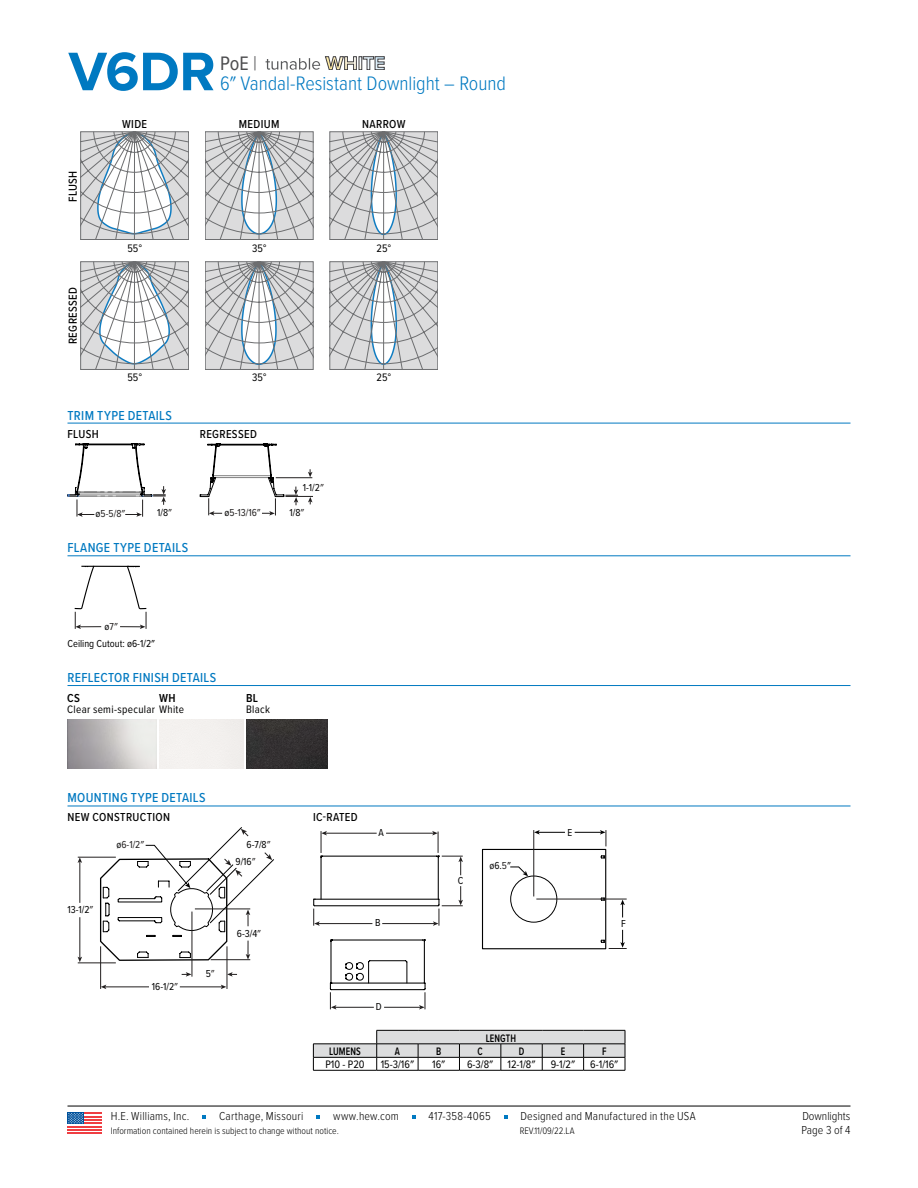
<style>
.page{position:relative;width:918px;height:1188px;background:#fff}
.page>*{position:absolute;margin:0;border:0;box-sizing:border-box;transform-origin:0 0}
.t1{font:700 56.25px "Proxima Nova";color:#0079c1}
.t2{font:300 20.25px/20.2px "Proxima Nova Cond";letter-spacing:-.005em;color:#0079c1}
.t3{font:500 13.5px "Proxima Nova Cond";letter-spacing:.025em;color:#0079c1}
.t4{font:300 12px "Proxima Nova Cond";letter-spacing:.015em;color:#000}
.t5{font:500 12px "Proxima Nova Cond";letter-spacing:.03em;color:#000}
.t6{font:600 12px "Proxima Nova Cond";color:#000}
.t7{font:11.25px "Proxima Nova Cond";letter-spacing:.025em;color:#000}
.t8{font:600 11.25px "Proxima Nova Cond";letter-spacing:.01em;color:#000;scale:.85 1}
.t9{font:10.5px/17.5px "Proxima Nova Cond";color:#000;text-align:center}
.t10{font:10.5px "Proxima Nova Cond";color:#221f1f}
.t11{font:300 9.75px "Proxima Nova Cond";color:#000}
.s1{font-weight:400;color:#4d4d4f}
.s2{color:#4d4d4f}
.s3{color:#221f1f}
.s4{color:#000}
</style>
<div class="page">
<hr style="left:68px;top:423px;width:782px;height:1px;background:#0079c1">
<hr style="left:68px;top:555px;width:782px;height:1px;background:#0079c1">
<hr style="left:68px;top:685px;width:782px;height:1px;background:#0079c1">
<hr style="left:68px;top:806px;width:782px;height:1px;background:#0079c1">
<svg style="left:81px;top:131px;width:108px;height:109px"></svg>
<svg style="left:205px;top:131px;width:108px;height:109px;background:#c7cacc"></svg>
<svg style="left:330px;top:131px;width:108px;height:109px;background:#c8cacd"></svg>
<svg style="left:81px;top:261px;width:108px;height:109px"></svg>
<svg style="left:205px;top:261px;width:108px;height:109px;background:#c7cacc"></svg>
<svg style="left:330px;top:261px;width:108px;height:109px;background:#c8cacd"></svg>
<svg style="left:68px;top:443px;width:98px;height:74px"></svg>
<svg style="left:200px;top:443px;width:113px;height:73px"></svg>
<svg style="left:74px;top:566px;width:73px;height:63px"></svg>
<img style="left:246px;top:719px;width:81px;height:50px">
<hr style="left:100px;top:946px;width:1px;height:43px;background:#221f1f">
<hr style="left:227px;top:946px;width:1px;height:43px;background:#221f1f">
<hr style="left:105px;top:986px;width:44px;height:1px;background:#221f1f">
<svg style="left:101px;top:985px;width:5px;height:4px"></svg>
<hr style="left:180px;top:986px;width:42px;height:1px;background:#221f1f">
<svg style="left:221px;top:985px;width:5px;height:4px"></svg>
<hr style="left:78px;top:857px;width:38px;height:1px;background:#221f1f">
<hr style="left:78px;top:962px;width:38px;height:1px;background:#221f1f">
<hr style="left:79px;top:861px;width:1px;height:42px;background:#221f1f">
<svg style="left:78px;top:857px;width:4px;height:6px"></svg>
<hr style="left:79px;top:917px;width:1px;height:41px;background:#221f1f">
<svg style="left:78px;top:957px;width:4px;height:5px"></svg>
<hr style="left:192px;top:912px;width:1px;height:65px;background:#221f1f">
<svg style="left:227px;top:972px;width:10px;height:5px"></svg>
<svg style="left:182px;top:972px;width:10px;height:5px"></svg>
<svg style="left:99px;top:827px;width:175px;height:135px"></svg>
<hr style="left:323px;top:856px;width:114px;height:1px;background:#000">
<hr style="left:321px;top:858px;width:1px;height:41px;background:#000">
<hr style="left:438px;top:858px;width:1px;height:41px;background:#000">
<hr style="left:315px;top:905px;width:123px;height:1px;background:#000">
<hr style="left:315px;top:899px;width:123px;height:1px;background:#000">
<svg style="left:345px;top:960px;width:63px;height:23px"></svg>
<hr style="left:333px;top:939px;width:90px;height:2px;background:#000">
<hr style="left:330px;top:941px;width:2px;height:42px;background:#000">
<hr style="left:424px;top:941px;width:1px;height:42px;background:#000">
<hr style="left:331px;top:989px;width:93px;height:1px;background:#000">
<hr style="left:331px;top:983px;width:93px;height:1px;background:#000">
<hr style="left:318px;top:923px;width:54px;height:1px;background:#221f1f">
<svg style="left:313px;top:899px;width:7px;height:27px"></svg>
<hr style="left:382px;top:923px;width:53px;height:1px;background:#221f1f">
<svg style="left:433px;top:886px;width:30px;height:40px"></svg>
<hr style="left:325px;top:833px;width:52px;height:1px;background:#221f1f">
<svg style="left:321px;top:831px;width:6px;height:27px"></svg>
<hr style="left:386px;top:833px;width:48px;height:1px;background:#221f1f">
<svg style="left:432px;top:831px;width:31px;height:44px"></svg>
<hr style="left:335px;top:1007px;width:39px;height:1px;background:#221f1f">
<svg style="left:330px;top:983px;width:7px;height:27px"></svg>
<hr style="left:384px;top:1007px;width:37px;height:1px;background:#221f1f">
<svg style="left:419px;top:983px;width:7px;height:27px"></svg>
<hr style="left:313px;top:1070px;width:64px;height:1px;background:#000">
<hr style="left:377px;top:1070px;width:41px;height:1px;background:#000">
<hr style="left:418px;top:1070px;width:41px;height:1px;background:#000">
<hr style="left:459px;top:1070px;width:42px;height:1px;background:#000">
<hr style="left:501px;top:1070px;width:41px;height:1px;background:#000">
<svg style="left:313px;top:1030px;width:313px;height:40px"></svg>
<hr style="left:542px;top:1070px;width:42px;height:1px;background:#000">
<hr style="left:584px;top:1070px;width:41px;height:1px;background:#000">
<div style="left:482px;top:849px;width:124px;height:100px;border:1px solid #000"></div>
<hr style="left:533px;top:830px;width:1px;height:66px;background:#221f1f">
<svg style="left:534px;top:830px;width:31px;height:5px"></svg>
<svg style="left:575px;top:830px;width:32px;height:16px"></svg>
<svg style="left:510px;top:855px;width:117px;height:94px"></svg>
<hr style="left:68px;top:1106px;width:782px;height:1px;background:#000">
<svg style="left:202px;top:1116px;width:4px;height:3px"></svg>
<svg style="left:316px;top:1116px;width:4px;height:3px"></svg>
<svg style="left:412px;top:1116px;width:4px;height:3px"></svg>
<div style="left:68px;top:1112px;width:34px;height:22px;background:linear-gradient(to right,#fff,#fff)"></div>
<hr style="left:68px;top:1126px;width:34px;height:1px;background:#ef3e42">
<hr style="left:68px;top:1129px;width:34px;height:2px;background:#ef3e42">
<hr style="left:68px;top:1132px;width:34px;height:2px;background:#ef3e42">
<hr style="left:68px;top:1122px;width:34px;height:2px;background:#ef3e42">
<hr style="left:68px;top:1119px;width:34px;height:2px;background:#ef3e42">
<hr style="left:68px;top:1116px;width:34px;height:1px;background:#ef3e42">
<hr style="left:68px;top:1112px;width:34px;height:2px;background:#ef3e42">
<div style="left:68px;top:1112px;width:16px;height:12px;background:#00529c"></div>
<svg style="left:68px;top:1113px;width:15px;height:11px"></svg>
<svg style="left:266px;top:57px;width:118px;height:13px"></svg>
<h1 class="t1" style="left:69px;top:30px;width:149px">V6DR</h1>
<h2 class="t2" style="left:220px;top:52px;width:288px"><span class="s1">PoE</span> <span class="s2">|<br></span>6″ Vandal-Resistant Downlight – Round</h2>
<p class="t5" style="left:64px;top:202px;width:33px;rotate:-90deg">FLUSH</p>
<p class="t5" style="left:64px;top:344px;width:59px;rotate:-90deg">REGRESSED</p>
<p class="t5" style="left:122px;top:115px;width:27px">WIDE</p>
<p class="t5" style="left:239px;top:115px;width:42px">MEDIUM</p>
<p class="t5" style="left:362px;top:115px;width:45px">NARROW</p>
<p class="t7" style="left:127px;top:240px;width:16px">55°</p>
<p class="t7" style="left:252px;top:240px;width:16px">35°</p>
<p class="t7" style="left:377px;top:240px;width:16px">25°</p>
<p class="t7" style="left:127px;top:369px;width:16px">55°</p>
<p class="t7" style="left:252px;top:369px;width:16px">35°</p>
<p class="t7" style="left:377px;top:369px;width:16px">25°</p>
<p class="t3" style="left:68px;top:405px;width:106px">TRIM TYPE DETAILS</p>
<p class="t5" style="left:68px;top:425px;width:33px">FLUSH</p>
<p class="t5" style="left:200px;top:425px;width:59px">REGRESSED</p>
<p class="t9" style="left:303px;top:478px;width:22px">1-1/2<span class="s3">″</span></p>
<p class="t10" style="left:96px;top:506px;width:31px"><span class="s4">ø</span>5-5/8″</p>
<p class="t9" style="left:157px;top:503px;width:16px">1/8<span class="s3">″</span></p>
<p class="t10" style="left:225px;top:505px;width:38px"><span class="s4">ø</span>5-13/16″</p>
<p class="t9" style="left:290px;top:503px;width:16px">1/8<span class="s3">″</span></p>
<p class="t3" style="left:68px;top:538px;width:122px">FLANGE TYPE DETAILS</p>
<p class="t9" style="left:68px;top:617px;width:89px">ø<span class="s3">7″<br></span>Ceiling Cutout: ø6-1/2″</p>
<p class="t3" style="left:68px;top:668px;width:150px">REFLECTOR FINISH DETAILS</p>
<p class="t6" style="left:67px;top:689px;width:14px">CS</p>
<p class="t7" style="left:67px;top:701px;width:118px">Clear semi-specular White</p>
<p class="t6" style="left:159px;top:689px;width:18px">WH</p>
<p class="t6" style="left:246px;top:689px;width:14px">BL</p>
<p class="t7" style="left:246px;top:701px;width:25px">Black</p>
<p class="t3" style="left:68px;top:788px;width:140px">MOUNTING TYPE DETAILS</p>
<p class="t5" style="left:67px;top:808px;width:104px">NEW CONSTRUCTION</p>
<p class="t5" style="left:313px;top:808px;width:46px">IC-RATED</p>
<p class="t9" style="left:67px;top:901px;width:27px">13-1/2<span class="s3">″</span></p>
<p class="t10" style="left:116px;top:837px;width:29px"><span class="s4">ø</span>6-1/2″</p>
<p class="t9" style="left:152px;top:977px;width:28px">16-1/2<span class="s3">″</span></p>
<p class="t9" style="left:236px;top:836px;width:36px;line-height:17px;text-align:left;text-indent:11px">6-7/8<span class="s3">″<br></span>9/16<span class="s3">″</span></p>
<p class="t9" style="left:206px;top:964px;width:10px">5<span class="s3">″</span></p>
<p class="t9" style="left:237px;top:924px;width:26px">6-3/4<span class="s3">″</span></p>
<p class="t9" style="left:379px;top:823px;width:7px">A</p>
<p class="t9" style="left:375px;top:914px;width:7px">B</p>
<p class="t9" style="left:376px;top:997px;width:7px">D</p>
<p class="t9" style="left:458px;top:872px;width:7px">C</p>
<p class="t9" style="left:489px;top:857px;width:23px">ø6.<span class="s3">5</span>″</p>
<p class="t8" style="left:486px;top:1029px;width:37px">LENGTH</p>
<p class="t9" style="left:568px;top:823px;width:6px">E</p>
<p class="t9" style="left:621px;top:914px;width:6px">F</p>
<p class="t8" style="left:329px;top:1043px;width:39px">LUMENS</p>
<p class="t8" style="left:395px;top:1043px;width:8px">A</p>
<p class="t8" style="left:436px;top:1043px;width:8px">B</p>
<p class="t8" style="left:478px;top:1043px;width:8px">C</p>
<p class="t8" style="left:519px;top:1043px;width:8px">D</p>
<p class="t8" style="left:561px;top:1043px;width:7px">E</p>
<p class="t8" style="left:602px;top:1043px;width:7px">F</p>
<p class="t7" style="left:325px;top:1056px;width:41px">P10 - P20</p>
<p class="t7" style="left:381px;top:1056px;width:35px">15-3/16″</p>
<p class="t7" style="left:432px;top:1056px;width:15px">16″</p>
<p class="t7" style="left:467px;top:1056px;width:28px">6-3/8″</p>
<p class="t7" style="left:508px;top:1056px;width:29px">12-1/8″</p>
<p class="t7" style="left:551px;top:1056px;width:26px">9-1/2″</p>
<p class="t7" style="left:590px;top:1056px;width:29px">6-1/16″</p>
<p class="t4" style="left:111px;top:1108px;width:80px">H.E. Williams, Inc.</p>
<p class="t4" style="left:219px;top:1108px;width:86px">Carthage, Missouri</p>
<p class="t4" style="left:333px;top:1108px;width:67px">www.hew.com</p>
<p class="t4" style="left:429px;top:1108px;width:64px">417-358-4065</p>
<p class="t4" style="left:520px;top:1108px;width:177px">Designed and Manufactured in the USA</p>
<p class="t11" style="left:111px;top:1123px;width:230px">Information contained herein is subject to change without notice.</p>
<p class="t4" style="left:802px;top:1108px;width:50px">Downlights</p>
<p class="t11" style="left:520px;top:1123px;width:56px">REV.11/09/22.LA</p>
<p class="t4" style="left:802px;top:1121px;width:50px">Page 3 of 4</p>
</div>
